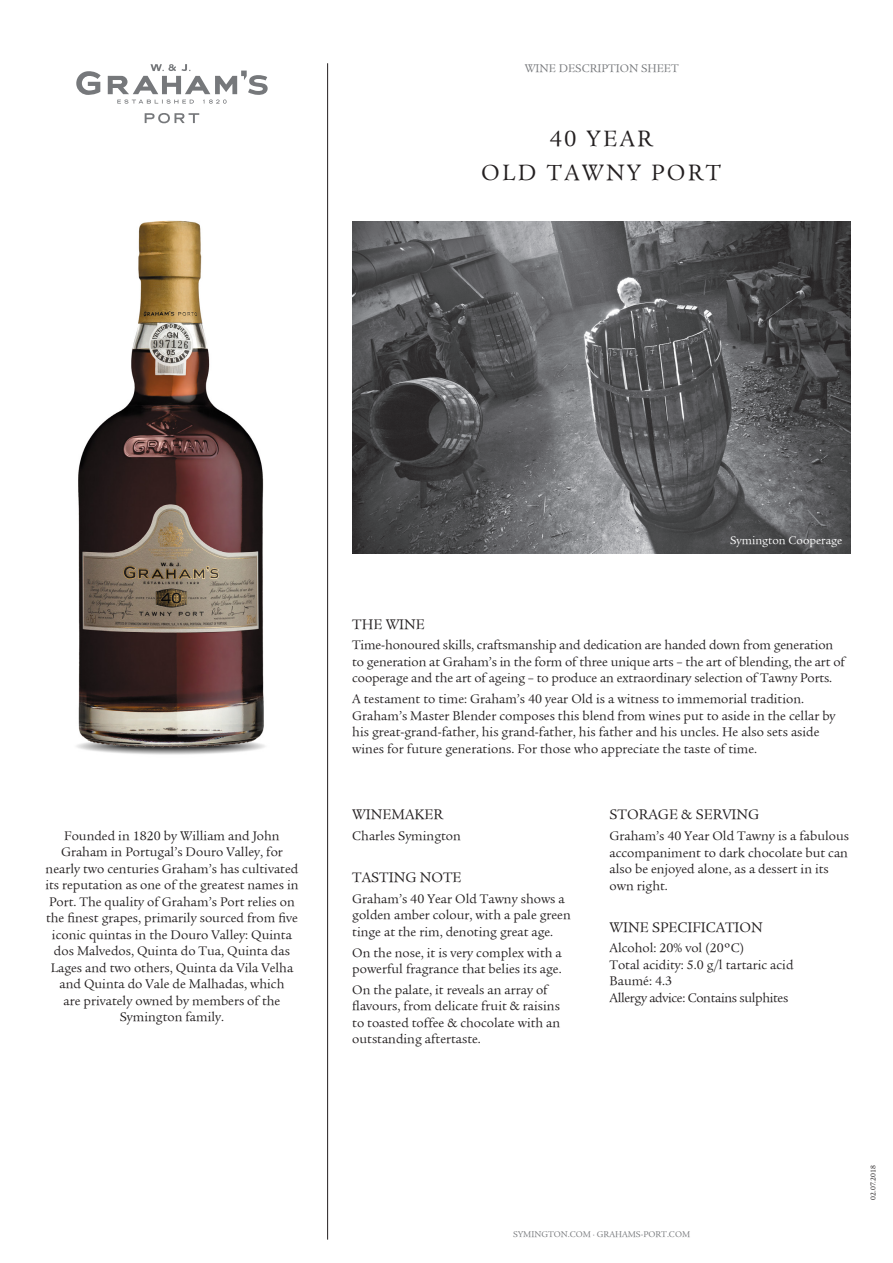
<style>
.page{position:relative;width:893px;height:1263px;background:#fff}
.page>*{position:absolute;margin:0;border:0;box-sizing:border-box;transform-origin:0 0}
._04__NOME_VINHO{font:24px "Legacy Serif LT Book";letter-spacing:.1em;color:#231f20}
._06__SUB-TITULOS{font:15px "Legacy Serif LT Book";color:#231f20}
._07__TEXTO_GERAL{font:13.5px/16.5px "Legacy Serif LT Book";color:#231f20}
._07__TEXTO_GERAL-2{font:13.5px "Legacy Serif LT Book";letter-spacing:-.025em;color:#231f20}
.t1{font:12px "Legacy Serif LT Book";color:#76787b}
._07__TEXTO_GERAL-3{font:12px "Legacy Serif LT Book";color:#fff}
.t2{font:9px "Legacy Serif LT Book";color:#76787b}
._07__TEXTO_GERAL-4{font:7.5px "Legacy Serif LT Book";color:#231f20}
</style>
<div class="page">
<hr style="left:327px;top:63px;width:1px;height:1176px;background:#231f20">
<svg style="left:76px;top:64px;width:192px;height:59px"></svg>
<img style="left:76px;top:220px;width:189px;height:535px">
<img style="left:353px;top:221px;width:498px;height:332px">
<p class="t1" style="left:525px;top:62px;width:155px">WINE DESCRIPTION SHEET</p>
<p class="_04__NOME_VINHO" style="left:549px;top:125px;width:105px">40 YEAR</p>
<p class="_04__NOME_VINHO" style="left:481px;top:159px;width:241px">OLD TAWNY PORT</p>
<p class="_07__TEXTO_GERAL" style="left:45px;top:827px;width:255px;text-align:center">Founded in 1820 by William and John Graham in Portugal’s Douro Valley, for nearly two centuries Graham’s has cultivated its reputation as one of the greatest names in Port. The quality of Graham’s Port relies on the finest grapes, primarily sourced from five iconic quintas in the Douro Valley: Quinta dos Malvedos, Quinta do Tua, Quinta das Lages and two others, Quinta da Vila Velha and Quinta do Vale de Malhadas, which<br>are privately owned by members of the Symington family.</p>
<p class="_07__TEXTO_GERAL-3" style="left:730px;top:533px;width:114px">Symington Cooperage</p>
<p class="_06__SUB-TITULOS" style="left:352px;top:615px;width:74px">THE WINE</p>
<p class="_07__TEXTO_GERAL" style="left:352px;top:637px;width:494px">Time-honoured skills, craftsmanship and dedication are handed down from generation to generation at Graham’s in the form of three unique arts – the art of blending, the art of cooperage and the art of ageing – to produce an extraordinary selection of Tawny Ports.</p>
<p class="_07__TEXTO_GERAL" style="left:352px;top:691px;width:485px">A testament to time: Graham’s 40 year Old is a witness to immemorial tradition.<br>Graham’s Master Blender composes this blend from wines put to aside in the cellar by his great-grand-father, his grand-father, his father and his uncles. He also sets aside wines for future generations. For those who appreciate the taste of time.</p>
<p class="_06__SUB-TITULOS" style="left:352px;top:806px;width:92px">WINEMAKER</p>
<p class="_07__TEXTO_GERAL" style="left:352px;top:828px;width:110px">Charles Symington</p>
<p class="_06__SUB-TITULOS" style="left:352px;top:869px;width:111px">TASTING NOTE</p>
<p class="_07__TEXTO_GERAL" style="left:352px;top:890px;width:220px">Graham’s 40 Year Old Tawny shows a golden amber colour, with a pale green tinge at the rim, denoting great age.</p>
<p class="_07__TEXTO_GERAL" style="left:352px;top:944px;width:211px">On the nose, it is very complex with a powerful fragrance that belies its age.</p>
<p class="_07__TEXTO_GERAL" style="left:352px;top:981px;width:209px">On the palate, it reveals an array of flavours, from delicate fruit &amp; raisins to toasted toffee &amp; chocolate with an outstanding aftertaste.</p>
<p class="_06__SUB-TITULOS" style="left:609px;top:806px;width:151px">STORAGE &amp; SERVING</p>
<p class="_07__TEXTO_GERAL" style="left:609px;top:828px;width:241px">Graham’s 40 Year Old Tawny is a fabulous accompaniment to dark chocolate but can also be enjoyed alone, as a dessert in its own right.</p>
<p class="_06__SUB-TITULOS" style="left:609px;top:918px;width:155px">WINE SPECIFICATION</p>
<p class="_07__TEXTO_GERAL" style="left:609px;top:940px;width:136px">Alcohol: 20% vol (20ºC)</p>
<p class="_07__TEXTO_GERAL" style="left:609px;top:956px;width:185px">Total acidity: 5.0 g/l tartaric acid</p>
<p class="_07__TEXTO_GERAL" style="left:609px;top:973px;width:64px">Baumé: 4.3</p>
<p class="_07__TEXTO_GERAL-2" style="left:609px;top:990px;width:180px">Allergy advice: Contains sulphites</p>
<p class="t2" style="left:513px;top:1229px;width:178px">SYMINGTON.COM · GRAHAMS-PORT.COM</p>
<p class="_07__TEXTO_GERAL-4" style="left:869px;top:1200px;width:36px;rotate:-90deg">02.07.2018</p>
</div>
